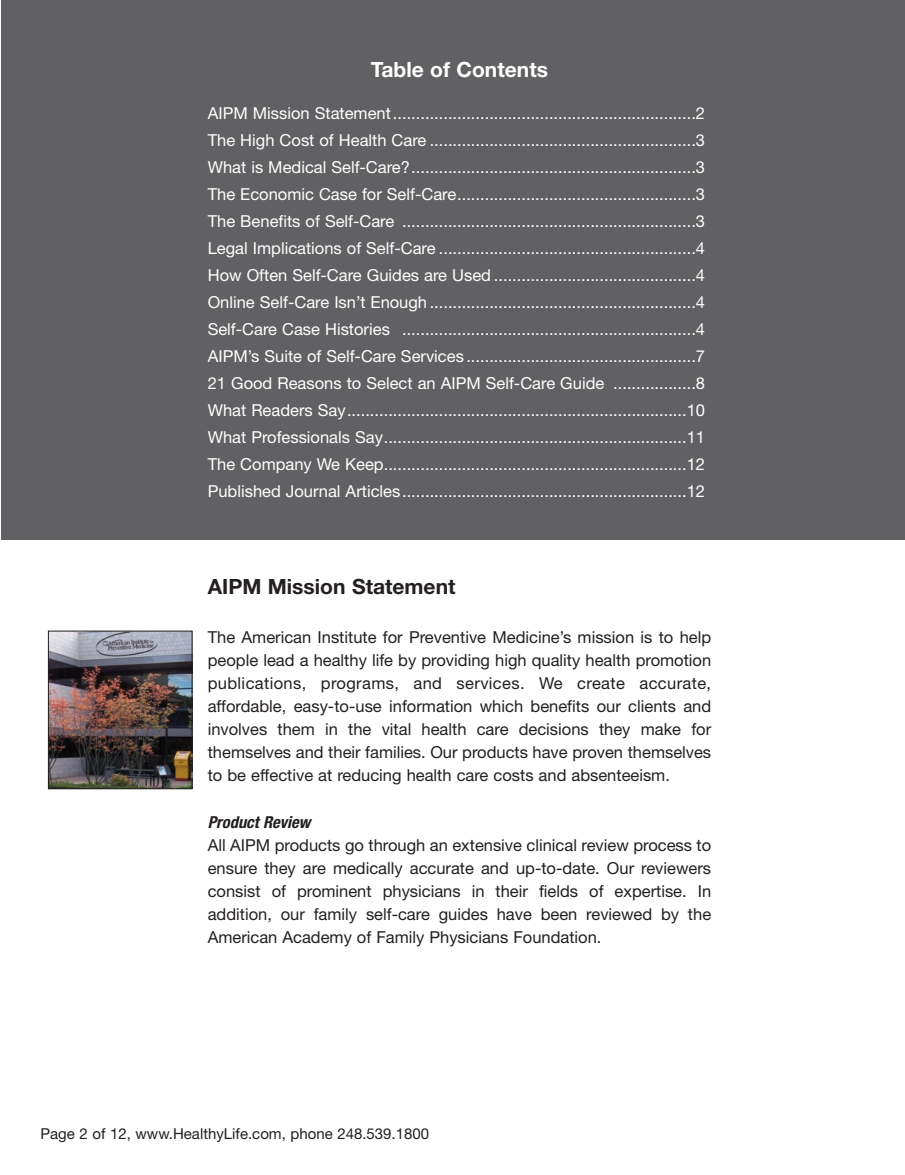
<style>
.page{position:relative;width:905px;height:1175px;background:#fff}
.page>*{position:absolute;margin:0;border:0;box-sizing:border-box;transform-origin:0 0}
.t1{font:700 21px "Helvetica Neue";color:#231f20}
.t2{font:700 21px "Helvetica Neue";color:#fff}
.t3{font:16.5px/27px "Helvetica Neue";color:#fff;text-align:justify}
.t4{font:16.5px/23.1px "Helvetica Neue";color:#231f20;text-align:justify}
.t5{font:italic 700 condensed 16.5px "Helvetica Neue";color:#231f20}
.t6{font:15px "Helvetica Neue";color:#231f20}
</style>
<div class="page">
<div style="left:2px;top:0;width:902px;height:540px;background:#616164"></div>
<img style="left:50px;top:632px;width:140px;height:155px">
<div style="left:48px;top:630px;width:144px;height:159px;border:1px solid #231f20"></div>
<p class="t2" style="left:371px;top:56px;width:178px">Table of Contents</p>
<p class="t3" style="left:208px;top:99px;width:499px">AIPM Mission Statement..................................................................2<br>The High Cost of Health Care ..........................................................3<br>What is Medical Self-Care?..............................................................3<br>The Economic Case for Self-Care....................................................3<br>The Benefits of Self-Care ................................................................3<br>Legal Implications of Self-Care ........................................................4<br>How Often Self-Care Guides are Used ............................................4<br>Online Self-Care Isn’t Enough ..........................................................4<br>Self-Care Case Histories ................................................................4<br>AIPM’s Suite of Self-Care Services ..................................................7<br>21 Good Reasons to Select an AIPM Self-Care Guide ..................8<br>What Readers Say..........................................................................10<br>What Professionals Say..................................................................11<br>The Company We Keep..................................................................12<br>Published Journal Articles..............................................................12</p>
<p class="t1" style="left:208px;top:573px;width:249px">AIPM Mission Statement</p>
<p class="t4" style="left:208px;top:625px;width:505px">The American Institute for Preventive Medicine’s mission is to help people lead a healthy life by providing high quality health promotion publications, programs, and services. We create accurate, affordable, easy-to-use information which benefits our clients and involves them in the vital health care decisions they make for themselves and their families. Our products have proven themselves to be effective at reducing health care costs and absenteeism.</p>
<p class="t5" style="left:208px;top:811px;width:108px">Product Review</p>
<p class="t4" style="left:208px;top:833px;width:505px">All AIPM products go through an extensive clinical review process to ensure they are medically accurate and up-to-date. Our reviewers consist of prominent physicians in their fields of expertise. In addition, our family self-care guides have been reviewed by the American Academy of Family Physicians Foundation.</p>
<p class="t6" style="left:40px;top:1124px;width:390px">Page 2 of 12, www.HealthyLife.com, phone 248.539.1800</p>
</div>
